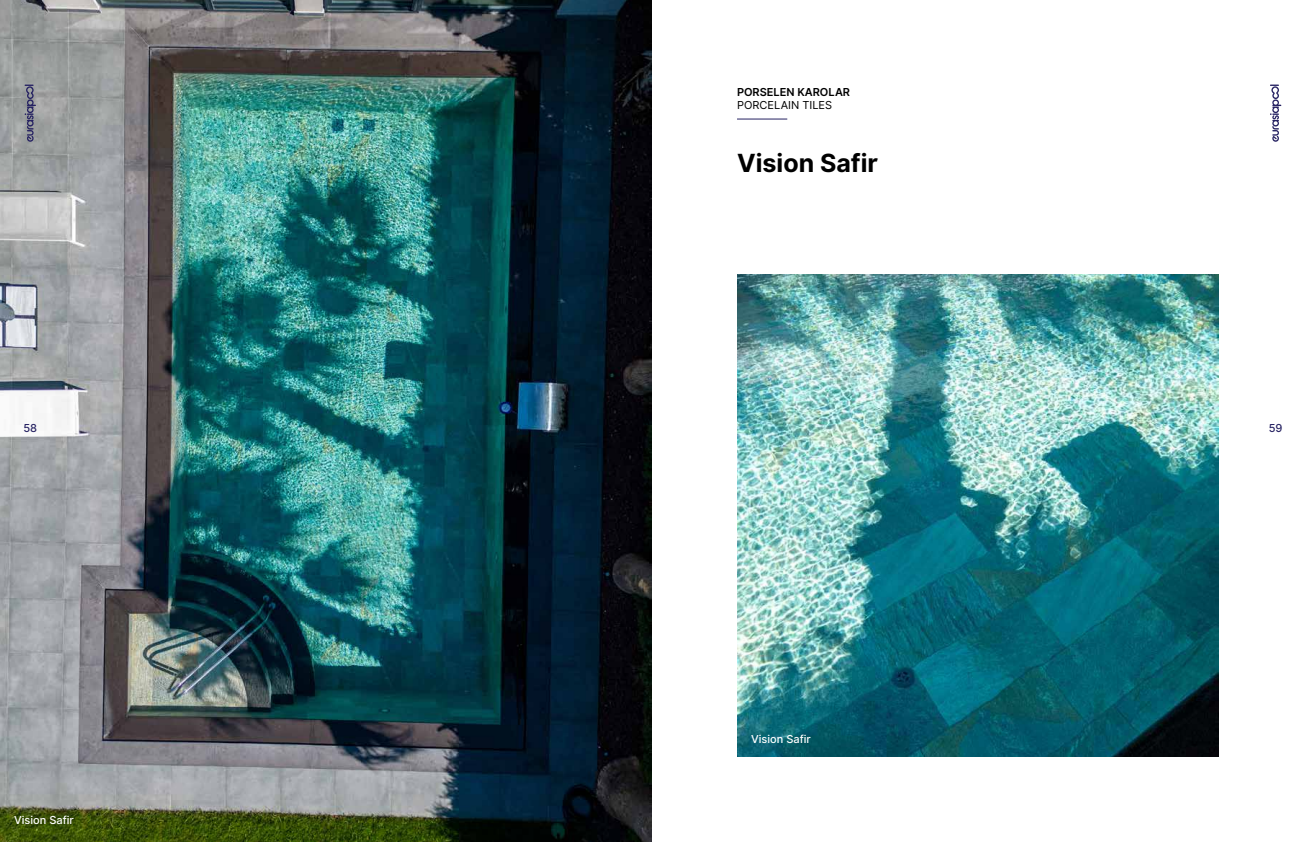
<style>
.page{position:relative;width:1304px;height:842px;background:#fff}
.page>*{position:absolute;margin:0;border:0;box-sizing:border-box;transform-origin:0 0}
.t1{font:700 25px "Inter";color:#000}
.t2{font:500 11px "Inter";color:#fff}
.t3{font:600 11px "Inter";color:#000}
.t4{font:11px "Inter";color:#000}
.t5{font:500 11px "Inter";color:#262262}
</style>
<div class="page">
<img style="left:0;top:0;width:652px;height:842px">
<img style="left:737px;top:275px;width:482px;height:482px">
<hr style="left:737px;top:119px;width:50px;height:1px;background:#262262">
<svg style="left:1270px;top:85px;width:11px;height:57px"></svg>
<svg style="left:25px;top:85px;width:11px;height:57px"></svg>
<p class="t3" style="left:737px;top:84px;width:115px">PORSELEN KAROLAR</p>
<p class="t4" style="left:737px;top:97px;width:97px">PORCELAIN TILES</p>
<h1 class="t1" style="left:737px;top:145px;width:143px">Vision Safir</h1>
<p class="t5" style="left:23px;top:420px;width:15px">58</p>
<p class="t5" style="left:1269px;top:420px;width:15px">59</p>
<p class="t2" style="left:14px;top:812px;width:61px">Vision Safir</p>
<p class="t2" style="left:751px;top:731px;width:61px">Vision Safir</p>
</div>
